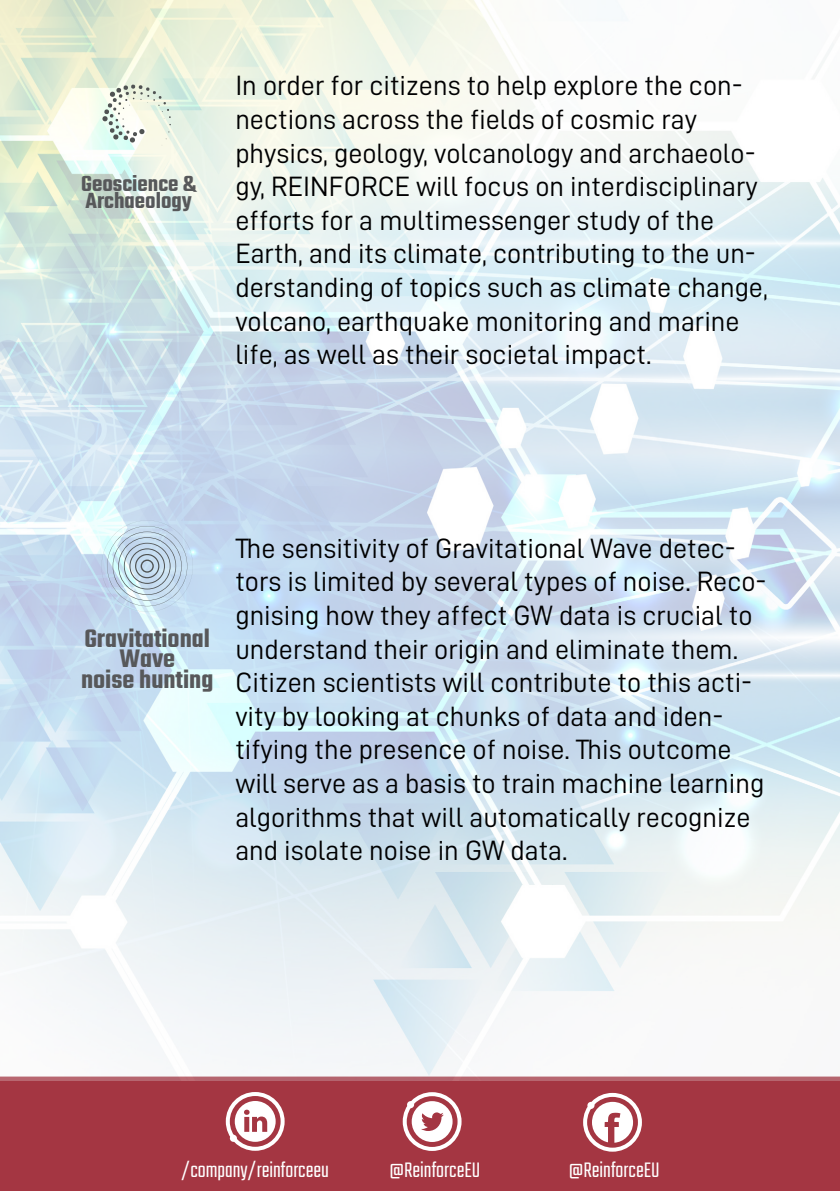
<style>
.page{position:relative;width:840px;height:1191px;background:#fff}
.page>*{position:absolute;margin:0;border:0;box-sizing:border-box;transform-origin:0 0}
.t1{font:28px/33.6px "D DIN";color:#000001}
.t2{font:600 27.6px/20.4px "Teko";color:#57585a;text-align:center}
.t3{font:600 23.8px/17.6px "Teko";color:#57585a}
.t4{font:300 23.2px "Teko";color:#fff}
</style>
<div class="page">
<div style="left:0;top:1080px;width:839px;height:111px;background:#a43642"></div>
<div style="left:230px;top:1134px;width:7px;height:7px;background:#fff;border-radius:50%"></div>
<svg style="left:235px;top:1101px;width:40px;height:40px"></svg>
<div style="left:226px;top:1092px;width:58px;height:58px;border:4px solid #fff;border-radius:50%"></div>
<svg style="left:411px;top:1101px;width:41px;height:41px"></svg>
<div style="left:402px;top:1092px;width:59px;height:59px;border:4px solid #fff;border-radius:50%"></div>
<div style="left:407px;top:1101px;width:7px;height:7px;background:#fff;border-radius:50%"></div>
<svg style="left:591px;top:1101px;width:42px;height:41px"></svg>
<div style="left:582px;top:1092px;width:59px;height:59px;border:4px solid #fff;border-radius:50%"></div>
<div style="left:587px;top:1101px;width:7px;height:8px;background:#fff;border-radius:50%"></div>
<img style="left:0;top:0;width:839px;height:1080px">
<svg style="left:101px;top:520px;width:92px;height:92px;background:#c1d6e6"></svg>
<svg style="left:102px;top:84px;width:69px;height:62px"></svg>
<p class="t3" style="left:81px;top:176px;width:116px">Geoscience &amp;<br>Archaeology</p>
<p class="t1" style="left:235px;top:68px;width:533px">In order for citizens to help explore the con&shy;nections across the fields of cosmic ray physics, geology, volcanology and archaeolo&shy;gy, REINFORCE will focus on interdisciplinary efforts for a multimessenger study of the Earth, and its climate, contributing to the un&shy;derstanding of topics such as climate change, volcano, earthquake monitoring and marine life, as well as their societal impact.</p>
<p class="t2" style="left:81px;top:630px;width:134px">Gravitational<br>Wave<br>noise hunting</p>
<p class="t1" style="left:235px;top:531px;width:532px">The sensitivity of Gravitational Wave detec&shy;tors is limited by several types of noise. Reco&shy;gnising how they affect GW data is crucial to understand their origin and eliminate them.<br>Citizen scientists will contribute to this acti&shy;vity by looking at chunks of data and iden&shy;tifying the presence of noise. This outcome will serve as a basis to train machine learning algorithms that will automatically recognize and isolate noise in GW data.</p>
<p class="t4" style="left:181px;top:1157px;width:149px">/company/reinforceeu</p>
<p class="t4" style="left:388px;top:1157px;width:93px">@ReinforceEU</p>
<p class="t4" style="left:568px;top:1157px;width:93px">@ReinforceEU</p>
</div>
